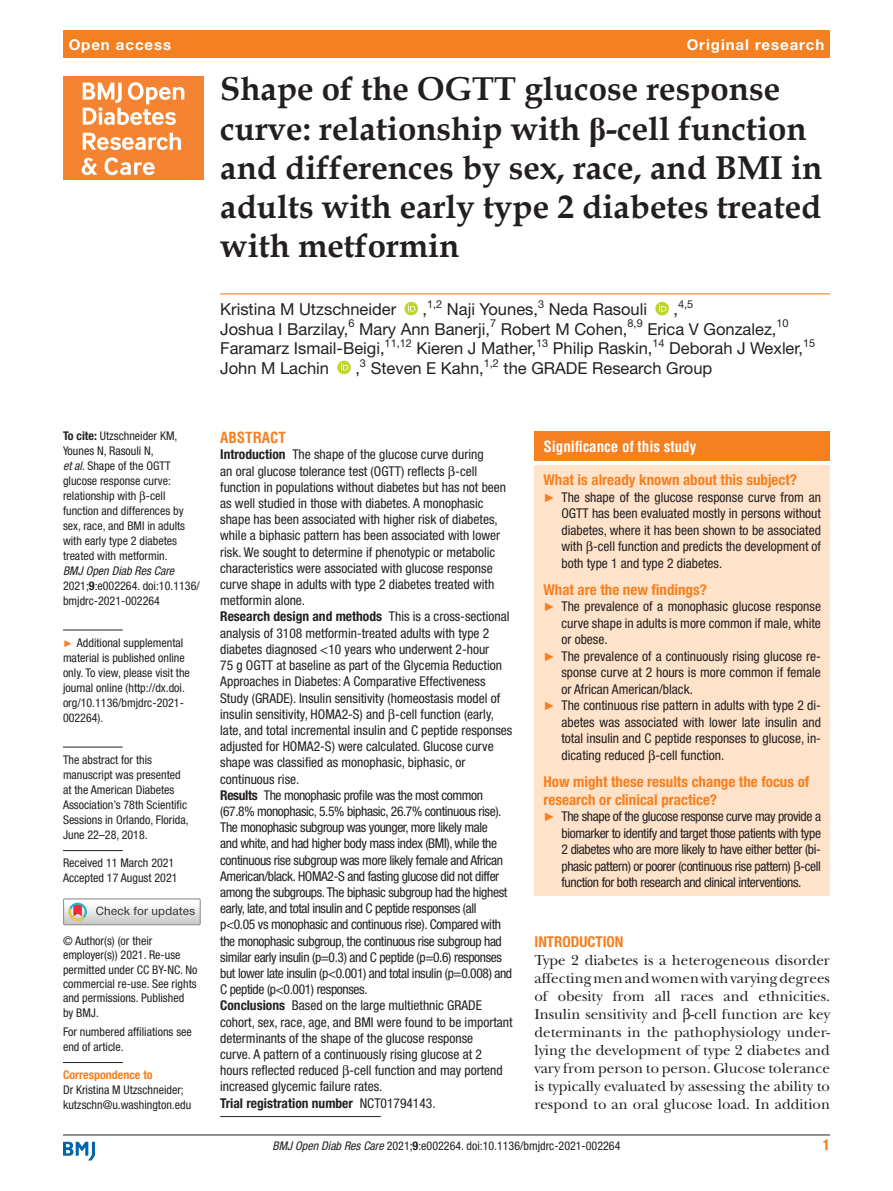
<style>
.page{position:relative;width:893px;height:1191px;background:#fff}
.page>*{position:absolute;margin:0;border:0;box-sizing:border-box;transform-origin:0 0}
.t1{font:700 33px/39px "Book Antiqua";color:#231f20}
.t2{font:16.5px/19.6px "Helvetica Neue LT Std";color:#231f20}
.t3{font:15px/18px "New Baskerville";color:#231f20;text-align:justify}
.t4{font:700 condensed 15px/18px "Helvetica Neue LT Std";color:#f58020}
.t5{font:700 15px "Helvetica Neue LT Std";letter-spacing:.065em;color:#fff}
.t6{font:700 condensed 15px "Helvetica";color:#fff}
.t7{font:700 condensed 15px "Helvetica";color:#f58020}
.t8{font:condensed 13.5px/16.2px "Helvetica Neue LT Std";color:#231f20;text-align:justify}
.t9{font:condensed 12px/15px "Helvetica Neue LT Std";color:#231f20}
.t10{font:700 condensed 12px "Helvetica Neue LT Std";color:#f58020}
.t11{font:10.95px "Helvetica Neue LT Std";color:#231f20}
.s1{font-family:"Times New Roman"}
.s2{font-size:16.5px}
.s3{font-weight:700}
.s4{font-style:italic}
.s5{font-family:"Arial";font-stretch:normal;font-size:9.75px;color:#f58020}
.s6{font-family:"Arial";font-stretch:normal;font-size:12px;color:#f58020}
</style>
<div class="page">
<hr style="left:63px;top:1134px;width:767px;height:1px;background:#231f20">
<svg style="left:63px;top:1141px;width:32px;height:19px"></svg>
<div style="left:63px;top:31px;width:767px;height:27px;background:#f58020"></div>
<hr style="left:220px;top:293px;width:610px;height:1px;background:#f58020">
<svg style="left:404px;top:302px;width:14px;height:13px"></svg>
<svg style="left:655px;top:302px;width:14px;height:13px"></svg>
<svg style="left:337px;top:361px;width:14px;height:13px"></svg>
<hr style="left:63px;top:1062px;width:60px;height:1px;background:#231f20">
<hr style="left:63px;top:629px;width:60px;height:1px;background:#231f20">
<hr style="left:63px;top:746px;width:60px;height:1px;background:#231f20">
<hr style="left:63px;top:850px;width:60px;height:1px;background:#231f20">
<div style="left:63px;top:898px;width:138px;height:27px;border:1px solid #969090"></div>
<svg style="left:64px;top:899px;width:136px;height:25px"></svg>
<div style="left:63px;top:76px;width:140px;height:104px;background:#f58432"></div>
<svg style="left:83px;top:82px;width:101px;height:43px"></svg>
<svg style="left:83px;top:133px;width:98px;height:17px"></svg>
<svg style="left:82px;top:158px;width:15px;height:17px"></svg>
<svg style="left:105px;top:157px;width:50px;height:18px"></svg>
<hr style="left:220px;top:1116px;width:161px;height:1px;background:#231f20">
<div style="left:534px;top:431px;width:296px;height:30px;background:#f58020"></div>
<div style="left:534px;top:465px;width:296px;height:431px;background:#fee2c9"></div>
<p class="t5" style="left:69px;top:35px;width:104px">Open access</p>
<p class="t5" style="left:687px;top:35px;width:139px">Original research</p>
<h1 class="t1" style="left:220px;top:70px;width:604px">Shape of the OGTT glucose response curve: relationship with <span class="s1">β</span>-cell function and differences by sex, race, and BMI in adults with early type 2 diabetes treated with metformin</h1>
<p class="t2" style="left:220px;top:299px;width:178px">Kristina M Utzschneider</p>
<p class="t2" style="left:423px;top:299px;width:226px">,<sup>1,2</sup> Naji Younes,<sup>3</sup> Neda Rasouli</p>
<p class="t11" style="left:673px;top:297px;width:21px"><span class="s2">,</span>4,5</p>
<p class="t2" style="left:220px;top:319px;width:596px">Joshua I Barzilay,<sup>6</sup> Mary Ann Banerji,<sup>7</sup> Robert M Cohen,<sup>8,9</sup> Erica V Gonzalez,<sup>10<br></sup>Faramarz Ismail-Beigi,<sup>11,12</sup> Kieren J Mather,<sup>13</sup> Philip Raskin,<sup>14</sup> Deborah J Wexler,<sup>15<br></sup>John M Lachin</p>
<p class="t2" style="left:355px;top:358px;width:6px">,</p>
<p class="t11" style="left:360px;top:356px;width:8px">3</p>
<p class="t2" style="left:371px;top:358px;width:115px">Steven E Kahn,</p>
<p class="t11" style="left:484px;top:356px;width:17px">1,2</p>
<p class="t2" style="left:504px;top:358px;width:210px">the GRADE Research Group</p>
<p class="t9" style="left:63px;top:428px;width:124px"><span class="s3">To cite:</span> Utzschneider KM,<br>Younes N, Rasouli N,<br><span class="s4">et al</span>. Shape of the OGTT glucose response curve: relationship with -cell function and differences by sex, race, and BMI in adults with early type 2 diabetes treated with metformin.</p>
<p class="t9" style="left:63px;top:563px;width:138px"><span class="s4">BMJ Open Diab Res Care<br></span>2021;<span class="s3">9</span>:e002264. doi:10.1136/ bmjdrc-2021-002264</p>
<p class="t9" style="left:63px;top:635px;width:128px"><span class="s5">►</span> Additional supplemental material is published online only. To view, please visit the journal online (http://dx.doi. org/10.1136/bmjdrc-2021-<br>002264).</p>
<p class="t9" style="left:63px;top:752px;width:127px">The abstract for this manuscript was presented at the American Diabetes<br>Association’s 78th Scientific<br>Sessions in Orlando, Florida,<br>June 22–28, 2018.</p>
<p class="t9" style="left:63px;top:855px;width:116px">Received 11 March 2021<br>Accepted 17 August 2021</p>
<p class="t9" style="left:63px;top:933px;width:136px;line-height:14.4px">© Author(s) (or their employer(s)) 2021. Re-use permitted under CC BY-NC. No commercial re-use. See rights and permissions. Published by BMJ.</p>
<p class="t9" style="left:63px;top:1024px;width:130px">For numbered affiliations see end of article.</p>
<p class="t10" style="left:63px;top:1067px;width:91px">Correspondence to</p>
<p class="t9" style="left:63px;top:1082px;width:130px">Dr Kristina M Utzschneider; kutzschn@u.washington.edu</p>
<p class="t7" style="left:220px;top:428px;width:67px">ABSTRACT</p>
<p class="t8" style="left:220px;top:446px;width:294px;text-align:left"><span class="s3">Introduction</span> The shape of the glucose curve during<br>an oral glucose tolerance test (OGTT) reflects -cell function in populations without diabetes but has not been as well studied in those with diabetes. A monophasic shape has been associated with higher risk of diabetes, while a biphasic pattern has been associated with lower risk. We sought to determine if phenotypic or metabolic characteristics were associated with glucose response curve shape in adults with type 2 diabetes treated with metformin alone.<br><span class="s3">Research design and methods</span> This is a cross-sectional analysis of 3108 metformin-treated adults with type 2 diabetes diagnosed &lt;10 years who underwent 2-hour<br>75 g OGTT at baseline as part of the Glycemia Reduction Approaches in Diabetes: A Comparative Effectiveness Study (GRADE). Insulin sensitivity (homeostasis model of insulin sensitivity, HOMA2-S) and -cell function (early, late, and total incremental insulin and C peptide responses adjusted for HOMA2-S) were calculated. Glucose curve shape was classified as monophasic, biphasic, or continuous rise.<br><span class="s3">Results</span> The monophasic profile was the most common (67.8% monophasic, 5.5% biphasic, 26.7% continuous rise).<br>The monophasic subgroup was younger, more likely male<br>and white, and had higher body mass index (BMI), while the continuous rise subgroup was more likely female and African American/black. HOMA2-S and fasting glucose did not differ among the subgroups. The biphasic subgroup had the highest early, late, and total insulin and C peptide responses (all p&lt;0.05 vs monophasic and continuous rise). Compared with the monophasic subgroup, the continuous rise subgroup had similar early insulin (p=0.3) and C peptide (p=0.6) responses but lower late insulin (p&lt;0.001) and total insulin (p=0.008) and C peptide (p&lt;0.001) responses.<br><span class="s3">Conclusions</span> Based on the large multiethnic GRADE cohort, sex, race, age, and BMI were found to be important determinants of the shape of the glucose response<br>curve. A pattern of a continuously rising glucose at 2 hours reflected reduced -cell function and may portend increased glycemic failure rates.<br><span class="s3">Trial registration number</span> NCT01794143.</p>
<p class="t6" style="left:543px;top:437px;width:154px">Significance of this study</p>
<p class="t4" style="left:543px;top:470px;width:255px">What is already known about this subject?</p>
<p class="t8" style="left:561px;top:488px;width:261px;text-indent:-18px"><span class="s6">►</span> The shape of the glucose response curve from an OGTT has been evaluated mostly in persons without diabetes, where it has been shown to be associated with -cell function and predicts the development of both type 1 and type 2 diabetes.</p>
<p class="t4" style="left:543px;top:580px;width:165px">What are the new findings?</p>
<p class="t8" style="left:543px;top:598px;width:279px"><span class="s6">►</span> The prevalence of a monophasic glucose response</p>
<p class="t8" style="left:561px;top:614px;width:261px">curve shape in adults is more common if male, white</p>
<p class="t8" style="left:561px;top:631px;width:48px">or obese.</p>
<p class="t8" style="left:543px;top:647px;width:279px"><span class="s6">►</span> The prevalence of a continuously rising glucose re-</p>
<p class="t8" style="left:561px;top:664px;width:261px">sponse curve at 2 hours is more common if female</p>
<p class="t8" style="left:561px;top:680px;width:133px">or African American/black.</p>
<p class="t8" style="left:543px;top:697px;width:279px"><span class="s6">►</span> The continuous rise pattern in adults with type 2 di-</p>
<p class="t8" style="left:561px;top:713px;width:261px">abetes was associated with lower late insulin and</p>
<p class="t8" style="left:561px;top:730px;width:261px">total insulin and C peptide responses to glucose, in-</p>
<p class="t8" style="left:561px;top:746px;width:164px">dicating reduced -cell function.</p>
<p class="t4" style="left:543px;top:772px;width:267px">How might these results change the focus of research or clinical practice?</p>
<p class="t8" style="left:561px;top:808px;width:261px;text-indent:-18px"><span class="s6">►</span> The shape of the glucose response curve may provide a biomarker to identify and target those patients with type 2 diabetes who are more likely to have either better (bi&shy;phasic pattern) or poorer (continuous rise pattern) -cell function for both research and clinical interventions.</p>
<p class="t4" style="left:534px;top:932px;width:91px">INTRODUCTION</p>
<p class="t3" style="left:534px;top:951px;width:297px">Type 2 diabetes is a heterogeneous disorder affecting men and women with varying degrees of obesity from all races and ethnicities.<br>Insulin sensitivity and -cell function are key determinants in the pathophysiology under&shy;lying the development of type 2 diabetes and vary from person to person. Glucose tolerance is typically evaluated by assessing the ability to respond to an oral glucose load. In addition</p>
<p class="t9" style="left:273px;top:1137px;width:349px"><span class="s4">BMJ Open Diab Res Care</span> 2021;<span class="s3">9</span>:e002264. doi:10.1136/bmjdrc-2021-002264</p>
<p class="t4" style="left:823px;top:1135px;width:9px">1</p>
</div>
